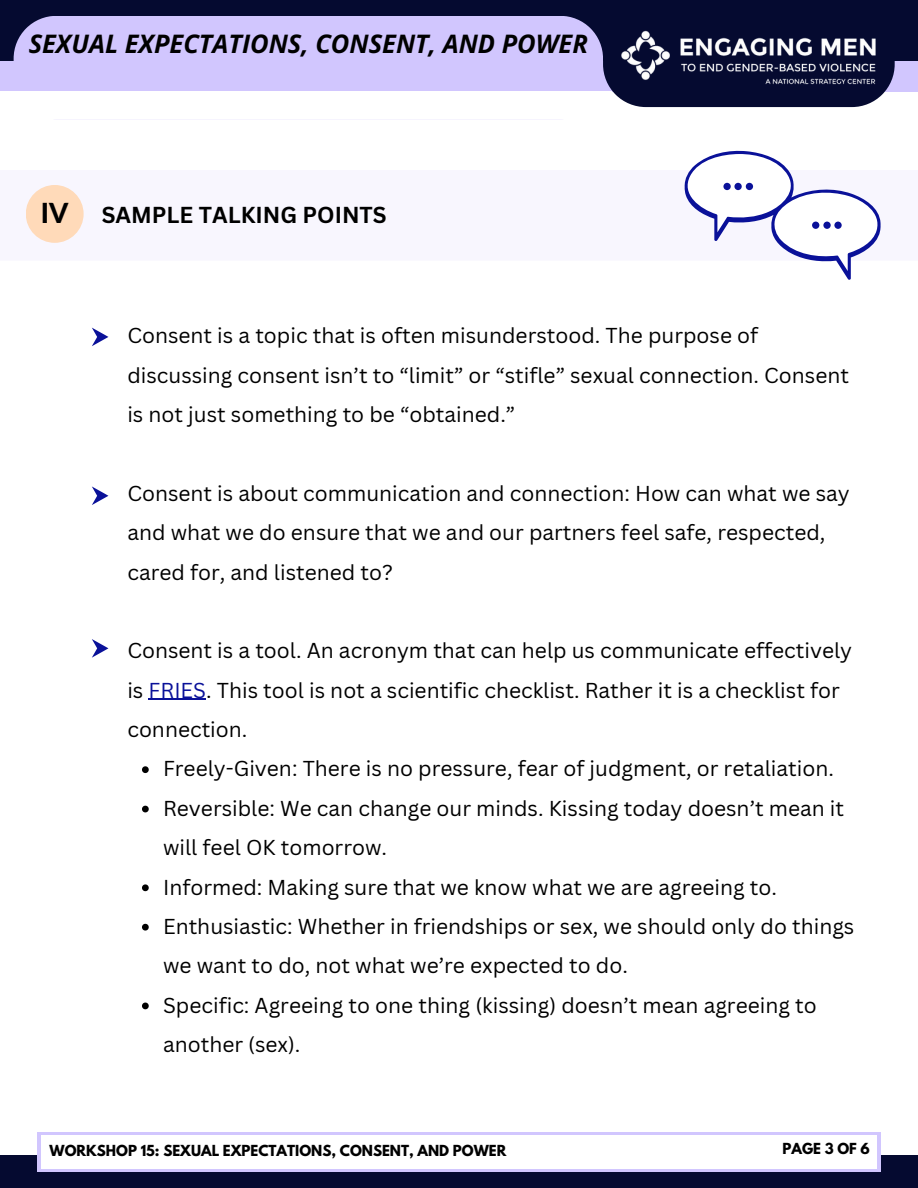
<style>
.page{position:relative;width:918px;height:1188px;background:#fff}
.page>*{position:absolute;margin:0;border:0;box-sizing:border-box;transform-origin:0 0}
.t1{font:800 27.45px "Lato";color:#000}
.t2{font:italic 700 25.5px "Open Sans";color:#000}
.t3{font:700 22.5px "Canva Sans";color:#000}
.t4{font:21px/39.3px "Canva Sans";color:#000}
.t5{font:700 13.5px "League Spartan";color:#000}
.s1{color:#0a1199}
</style>
<div class="page">
<div style="left:0;top:1156px;width:918px;height:32px;background:#050a30"></div>
<div style="left:37px;top:1132px;width:844px;height:40px;background:#d1c6fe"></div>
<div style="left:41px;top:1135px;width:836px;height:34px;background:#fff"></div>
<div style="left:0;top:0;width:918px;height:61px;background:#050a30"></div>
<div style="left:0;top:61px;width:918px;height:31px;background:#d1c6fe"></div>
<svg style="left:603px;top:61px;width:291px;height:46px"></svg>
<img style="left:621px;top:30px;width:256px;height:56px">
<div style="left:0;top:170px;width:918px;height:91px;background:#f8f6fe"></div>
<div style="left:26px;top:185px;width:58px;height:58px;background:#ffdab9;border-radius:50%"></div>
<svg style="left:92px;top:328px;width:16px;height:18px"></svg>
<svg style="left:685px;top:151px;width:195px;height:129px"></svg>
<div style="left:823px;top:222px;width:8px;height:7px;background:#0a1199;border-radius:50%"></div>
<hr style="left:149px;top:699px;width:57px;height:1px;background:#0a1199">
<svg style="left:142px;top:766px;width:7px;height:7px"></svg>
<svg style="left:142px;top:806px;width:7px;height:6px"></svg>
<svg style="left:142px;top:884px;width:7px;height:7px"></svg>
<svg style="left:142px;top:924px;width:7px;height:7px"></svg>
<svg style="left:142px;top:1003px;width:7px;height:6px"></svg>
<svg style="left:92px;top:639px;width:16px;height:19px"></svg>
<svg style="left:92px;top:486px;width:16px;height:19px"></svg>
<div style="left:14px;top:16px;width:589px;height:76px;background:#d1c6fe"></div>
<div style="left:0;top:92px;width:612px;height:27px;background:#fff"></div>
<p class="t2" style="left:29px;top:26px;width:561px">SEXUAL EXPECTATIONS, CONSENT, AND POWER</p>
<h1 class="t1" style="left:41px;top:196px;width:29px">IV</h1>
<h1 class="t3" style="left:102px;top:199px;width:286px">SAMPLE TALKING POINTS</h1>
<p class="t4" style="left:127px;top:316px;width:723px">Consent is a topic that is often misunderstood. The purpose of discussing consent isn’t to “limit” or “stifle” sexual connection. Consent is not just something to be “obtained.”</p>
<p class="t4" style="left:127px;top:473px;width:724px">Consent is about communication and connection: How can what we say and what we do ensure that we and our partners feel safe, respected, cared for, and listened to?</p>
<p class="t4" style="left:127px;top:631px;width:726px">Consent is a tool. An acronym that can help us communicate effectively is <span class="s1">FRIES</span>. This tool is not a scientific checklist. Rather it is a checklist for connection.</p>
<h3 class="t4" style="left:163px;top:749px;width:672px">Freely-Given: There is no pressure, fear of judgment, or retaliation.</h3>
<h3 class="t4" style="left:163px;top:788px;width:683px">Reversible: We can change our minds. Kissing today doesn’t mean it will feel OK tomorrow.</h3>
<h3 class="t4" style="left:163px;top:867px;width:615px">Informed: Making sure that we know what we are agreeing to.</h3>
<p class="t4" style="left:163px;top:906px;width:693px">Enthusiastic: Whether in friendships or sex, we should only do things we want to do, not what we’re expected to do.</p>
<p class="t4" style="left:163px;top:985px;width:655px">Specific: Agreeing to one thing (kissing) doesn’t mean agreeing to another (sex).</p>
<p class="t5" style="left:50px;top:1144px;width:458px">WORKSHOP 15: SEXUAL EXPECTATIONS, CONSENT, AND POWER</p>
<h2 class="t5" style="left:782px;top:1142px;width:89px">PAGE 3 OF 6</h2>
</div>
